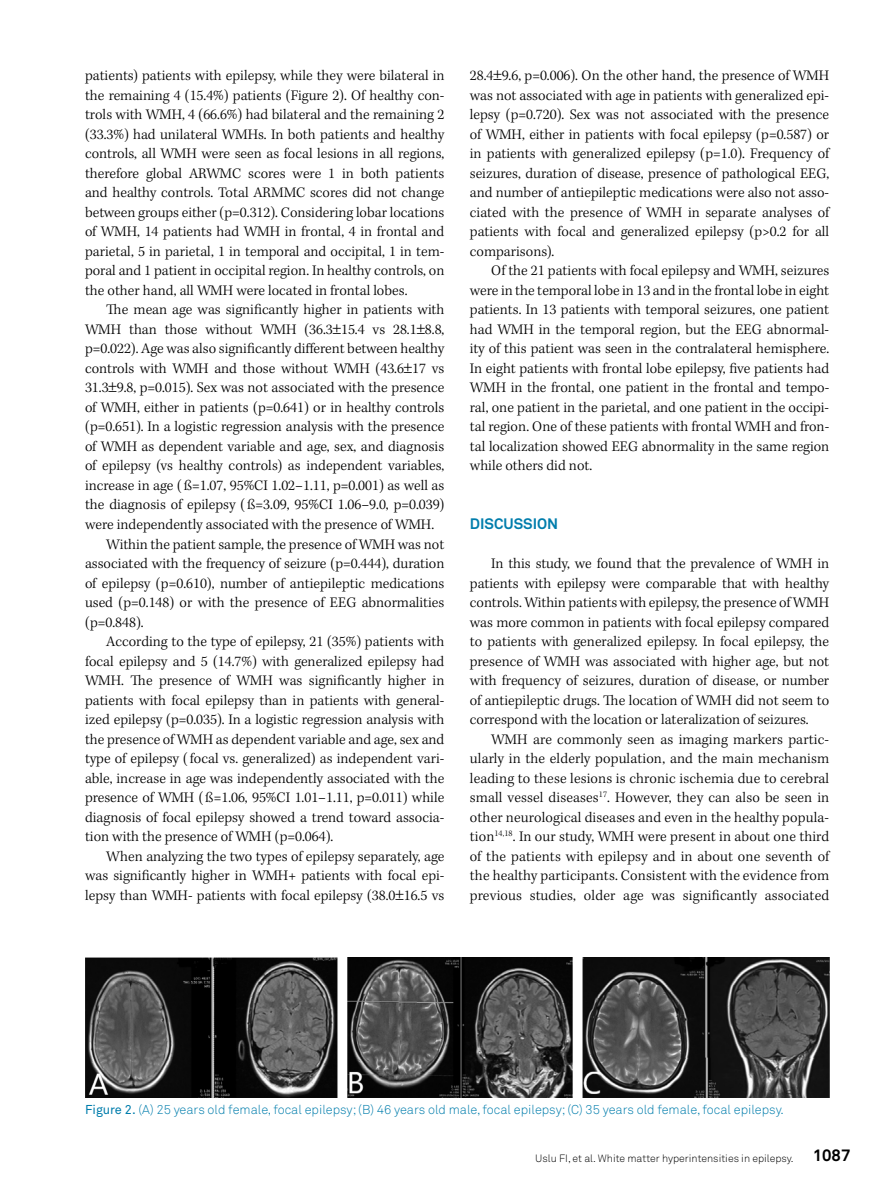
<style>
.page{position:relative;width:893px;height:1191px;background:#fff}
.page>*{position:absolute;margin:0;border:0;box-sizing:border-box;transform-origin:0 0}
.t1{font:300 15px/19.5px "Kepler Std";color:#000;text-align:justify}
.t2{font:700 15px "Akkurat Pro";color:#007dac}
.t3{font:12.75px "Akkurat Light Pro";color:#007dac}
.t4{font:10.5px "Akkurat Light Pro";color:#000}
.s1{font-family:"Akkurat Pro"}
.s2{font-family:"Akkurat Pro";font-weight:700;font-size:16.5px}
</style>
<div class="page">
<img style="left:85px;top:958px;width:744px;height:139px">
<p class="t1" style="left:85px;top:67px;width:361px">patients) patients with epilepsy, while they were bilateral in the remaining 4 (15.4%) patients (Figure 2). Of healthy con&shy;trols with WMH, 4 (66.6%) had bilateral and the remaining 2 (33.3%) had unilateral WMHs. In both patients and healthy controls, all WMH were seen as focal lesions in all regions, therefore global ARWMC scores were 1 in both patients and healthy controls. Total ARMMC scores did not change between groups either (p=0.312). Considering lobar locations of WMH, 14 patients had WMH in frontal, 4 in frontal and parietal, 5 in parietal, 1 in temporal and occipital, 1 in tem&shy;poral and 1 patient in occipital region. In healthy controls, on the other hand, all WMH were located in frontal lobes.</p>
<p class="t1" style="left:106px;top:301px;width:340px">The mean age was significantly higher in patients with</p>
<p class="t1" style="left:85px;top:320px;width:361px">WMH than those without WMH (36.3 15.4 vs 28.1 8.8,</p>
<p class="t1" style="left:85px;top:340px;width:361px">p=0.022). Age was also significantly different between healthy</p>
<p class="t1" style="left:85px;top:359px;width:361px">controls with WMH and those without WMH (43.6 17 vs</p>
<p class="t1" style="left:85px;top:379px;width:361px">31.3 9.8, p=0.015). Sex was not associated with the presence</p>
<p class="t1" style="left:85px;top:398px;width:361px">of WMH, either in patients (p=0.641) or in healthy controls</p>
<p class="t1" style="left:85px;top:418px;width:361px">(p=0.651). In a logistic regression analysis with the presence</p>
<p class="t1" style="left:85px;top:437px;width:361px">of WMH as dependent variable and age, sex, and diagnosis</p>
<p class="t1" style="left:85px;top:457px;width:361px">of epilepsy (vs healthy controls) as independent variables,</p>
<p class="t1" style="left:85px;top:476px;width:361px">increase in age ( ß=1.07, 95%CI 1.02–1.11, p=0.001) as well as</p>
<p class="t1" style="left:85px;top:496px;width:361px">the diagnosis of epilepsy ( ß=3.09, 95%CI 1.06–9.0, p=0.039)</p>
<p class="t1" style="left:85px;top:515px;width:351px">were independently associated with the presence of WMH.</p>
<p class="t1" style="left:106px;top:535px;width:339px">Within the patient sample, the presence of WMH was not</p>
<p class="t1" style="left:85px;top:554px;width:361px">associated with the frequency of seizure (p=0.444), duration</p>
<p class="t1" style="left:85px;top:574px;width:361px">of epilepsy (p=0.610), number of antiepileptic medications</p>
<p class="t1" style="left:85px;top:593px;width:361px">used (p=0.148) or with the presence of EEG abnormalities</p>
<p class="t1" style="left:85px;top:613px;width:60px">(p=0.848).</p>
<p class="t1" style="left:106px;top:632px;width:339px">According to the type of epilepsy, 21 (35%) patients with</p>
<p class="t1" style="left:85px;top:652px;width:361px">focal epilepsy and 5 (14.7%) with generalized epilepsy had</p>
<p class="t1" style="left:85px;top:671px;width:361px">WMH. The presence of WMH was significantly higher in</p>
<p class="t1" style="left:85px;top:691px;width:361px">patients with focal epilepsy than in patients with general-</p>
<p class="t1" style="left:85px;top:710px;width:361px">ized epilepsy (p=0.035). In a logistic regression analysis with</p>
<p class="t1" style="left:85px;top:730px;width:361px">the presence of WMH as dependent variable and age, sex and</p>
<p class="t1" style="left:85px;top:749px;width:361px">type of epilepsy ( focal vs. generalized) as independent vari-</p>
<p class="t1" style="left:85px;top:769px;width:361px">able, increase in age was independently associated with the</p>
<p class="t1" style="left:85px;top:788px;width:361px">presence of WMH ( ß=1.06, 95%CI 1.01–1.11, p=0.011) while</p>
<p class="t1" style="left:85px;top:808px;width:361px">diagnosis of focal epilepsy showed a trend toward associa-</p>
<p class="t1" style="left:85px;top:827px;width:250px">tion with the presence of WMH (p=0.064).</p>
<p class="t1" style="left:106px;top:847px;width:340px">When analyzing the two types of epilepsy separately, age</p>
<p class="t1" style="left:85px;top:866px;width:361px">was significantly higher in WMH+ patients with focal epi-</p>
<p class="t1" style="left:85px;top:886px;width:361px">lepsy than WMH- patients with focal epilepsy (38.0 16.5 vs</p>
<p class="t1" style="left:470px;top:67px;width:361px">28.4 9.6, p=0.006). On the other hand, the presence of WMH was not associated with age in patients with generalized epi&shy;lepsy (p=0.720). Sex was not associated with the presence of WMH, either in patients with focal epilepsy (p=0.587) or in patients with generalized epilepsy (p=1.0). Frequency of seizures, duration of disease, presence of pathological EEG, and number of antiepileptic medications were also not asso&shy;ciated with the presence of WMH in separate analyses of patients with focal and generalized epilepsy (p&gt;0.2 for all comparisons).</p>
<p class="t1" style="left:470px;top:262px;width:361px;text-indent:21px">Of the 21 patients with focal epilepsy and WMH, seizures were in the temporal lobe in 13 and in the frontal lobe in eight patients. In 13 patients with temporal seizures, one patient had WMH in the temporal region, but the EEG abnormal&shy;ity of this patient was seen in the contralateral hemisphere.<br>In eight patients with frontal lobe epilepsy, five patients had WMH in the frontal, one patient in the frontal and tempo&shy;ral, one patient in the parietal, and one patient in the occipi&shy;tal region. One of these patients with frontal WMH and fron&shy;tal localization showed EEG abnormality in the same region while others did not.</p>
<p class="t2" style="left:470px;top:514px;width:90px">DISCUSSION</p>
<p class="t1" style="left:470px;top:554px;width:361px;text-indent:21px">In this study, we found that the prevalence of WMH in patients with epilepsy were comparable that with healthy controls. Within patients with epilepsy, the presence of WMH was more common in patients with focal epilepsy compared to patients with generalized epilepsy. In focal epilepsy, the presence of WMH was associated with higher age, but not with frequency of seizures, duration of disease, or number of antiepileptic drugs. The location of WMH did not seem to correspond with the location or lateralization of seizures.</p>
<p class="t1" style="left:470px;top:730px;width:361px;text-indent:21px">WMH are commonly seen as imaging markers partic&shy;ularly in the elderly population, and the main mechanism leading to these lesions is chronic ischemia due to cerebral small vessel diseases<sup>17</sup>. However, they can also be seen in other neurological diseases and even in the healthy popula&shy;tion<sup>14,18</sup>. In our study, WMH were present in about one third of the patients with epilepsy and in about one seventh of the healthy participants. Consistent with the evidence from previous studies, older age was significantly associated</p>
<p class="t3" style="left:85px;top:1102px;width:700px"><span class="s1">Figure 2.</span> (A) 25 years old female, focal epilepsy; (B) 46 years old male, focal epilepsy; (C) 35 years old female, focal epilepsy.</p>
<p class="t4" style="left:535px;top:1151px;width:317px">Uslu FI, et al. White matter hyperintensities in epilepsy. <span class="s2">1087</span></p>
</div>
